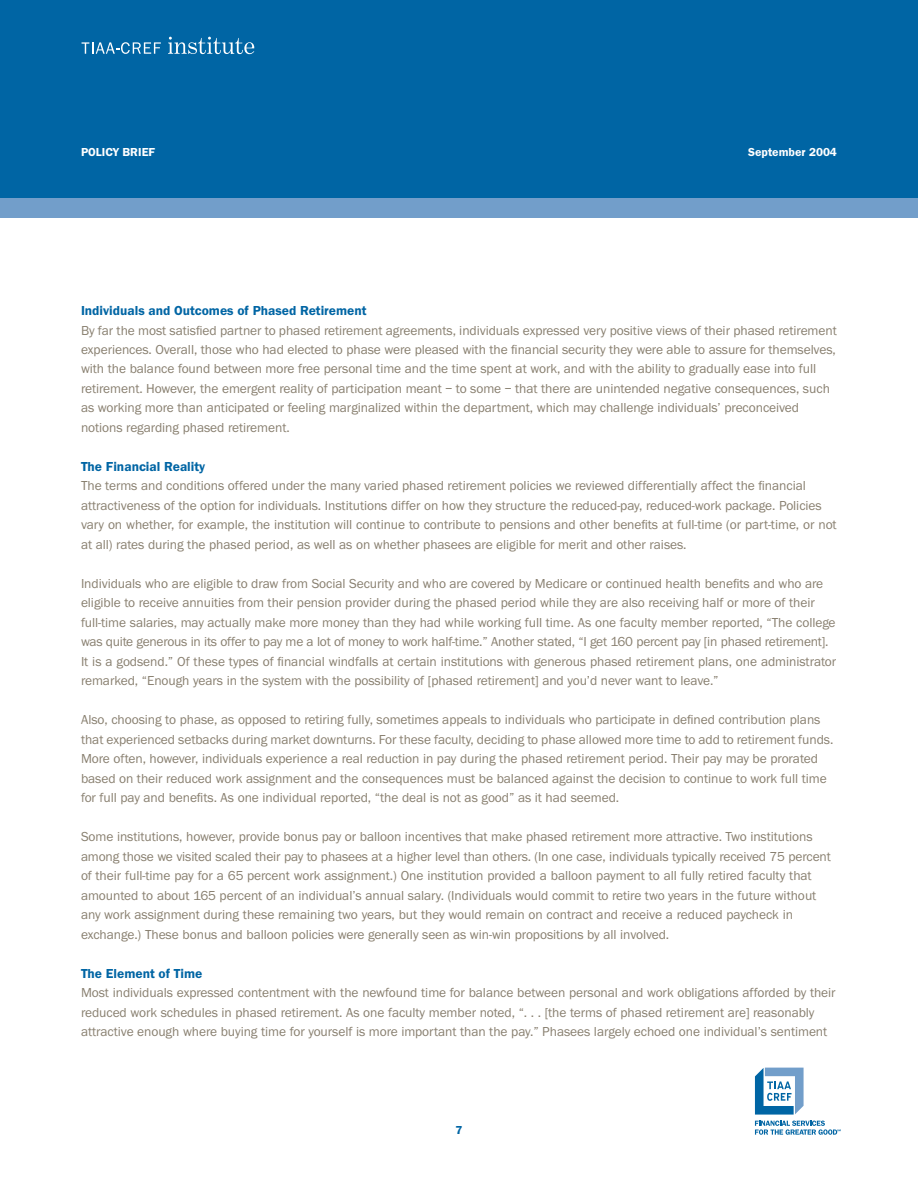
<style>
.page{position:relative;width:918px;height:1188px;background:#fff}
.page>*{position:absolute;margin:0;border:0;box-sizing:border-box;transform-origin:0 0}
.t1{font:13.5px/19.5px "Franklin Got ITC";letter-spacing:-.005em;color:#887f6f}
.t2{font:600 13.5px "Franklin Got ITC";color:#0065a4}
.t3{font:600 12px "Franklin Got ITC";color:#fff}
.t4{font:600 12px "Franklin Got ITC";color:#0065a4}
</style>
<div class="page">
<svg style="left:754px;top:1067px;width:87px;height:68px"></svg>
<div style="left:0;top:0;width:918px;height:198px;background:#0065a4"></div>
<svg style="left:82px;top:42px;width:79px;height:12px"></svg>
<svg style="left:168px;top:37px;width:86px;height:17px"></svg>
<div style="left:0;top:198px;width:918px;height:20px;background:#729eca"></div>
<p class="t3" style="left:81px;top:148px;width:76px">POLICY BRIEF</p>
<p class="t3" style="left:748px;top:148px;width:90px">September 2004</p>
<p class="t2" style="left:81px;top:306px;width:287px">Individuals and Outcomes of Phased Retirement</p>
<p class="t1" style="left:81px;top:322px;width:757px">By far the most satisfied partner to phased retirement agreements, individuals expressed very positive views of their phased retirement experiences. Overall, those who had elected to phase were pleased with the financial security they were able to assure for themselves, with the balance found between more free personal time and the time spent at work, and with the ability to gradually ease into full retirement. However, the emergent reality of participation meant – to some – that there are unintended negative consequences, such as working more than anticipated or feeling marginalized within the department, which may challenge individuals’ preconceived notions regarding phased retirement.</p>
<p class="t2" style="left:81px;top:462px;width:126px">The Financial Reality</p>
<p class="t1" style="left:81px;top:478px;width:757px">The terms and conditions offered under the many varied phased retirement policies we reviewed differentially affect the financial attractiveness of the option for individuals. Institutions differ on how they structure the reduced-pay, reduced-work package. Policies vary on whether, for example, the institution will continue to contribute to pensions and other benefits at full-time (or part-time, or not at all) rates during the phased period, as well as on whether phasees are eligible for merit and other raises.</p>
<p class="t1" style="left:81px;top:575px;width:757px">Individuals who are eligible to draw from Social Security and who are covered by Medicare or continued health benefits and who are eligible to receive annuities from their pension provider during the phased period while they are also receiving half or more of their full-time salaries, may actually make more money than they had while working full time. As one faculty member reported, “The college was quite generous in its offer to pay me a lot of money to work half-time.” Another stated, “I get 160 percent pay [in phased retirement].<br>It is a godsend.” Of these types of financial windfalls at certain institutions with generous phased retirement plans, one administrator remarked, “Enough years in the system with the possibility of [phased retirement] and you’d never want to leave.”</p>
<p class="t1" style="left:81px;top:712px;width:754px">Also, choosing to phase, as opposed to retiring fully, sometimes appeals to individuals who participate in defined contribution plans that experienced setbacks during market downturns. For these faculty, deciding to phase allowed more time to add to retirement funds.<br>More often, however, individuals experience a real reduction in pay during the phased retirement period. Their pay may be prorated based on their reduced work assignment and the consequences must be balanced against the decision to continue to work full time for full pay and benefits. As one individual reported, “the deal is not as good” as it had seemed.</p>
<p class="t1" style="left:81px;top:828px;width:751px">Some institutions, however, provide bonus pay or balloon incentives that make phased retirement more attractive. Two institutions among those we visited scaled their pay to phasees at a higher level than others. (In one case, individuals typically received 75 percent of their full-time pay for a 65 percent work assignment.) One institution provided a balloon payment to all fully retired faculty that amounted to about 165 percent of an individual’s annual salary. (Individuals would commit to retire two years in the future without any work assignment during these remaining two years, but they would remain on contract and receive a reduced paycheck in exchange.) These bonus and balloon policies were generally seen as win-win propositions by all involved.</p>
<p class="t2" style="left:81px;top:969px;width:123px">The Element of Time</p>
<p class="t1" style="left:81px;top:984px;width:756px">Most individuals expressed contentment with the newfound time for balance between personal and work obligations afforded by their reduced work schedules in phased retirement. As one faculty member noted, “. . . [the terms of phased retirement are] reasonably attractive enough where buying time for yourself is more important than the pay.” Phasees largely echoed one individual’s sentiment</p>
<p class="t4" style="left:456px;top:1126px;width:8px">7</p>
</div>
